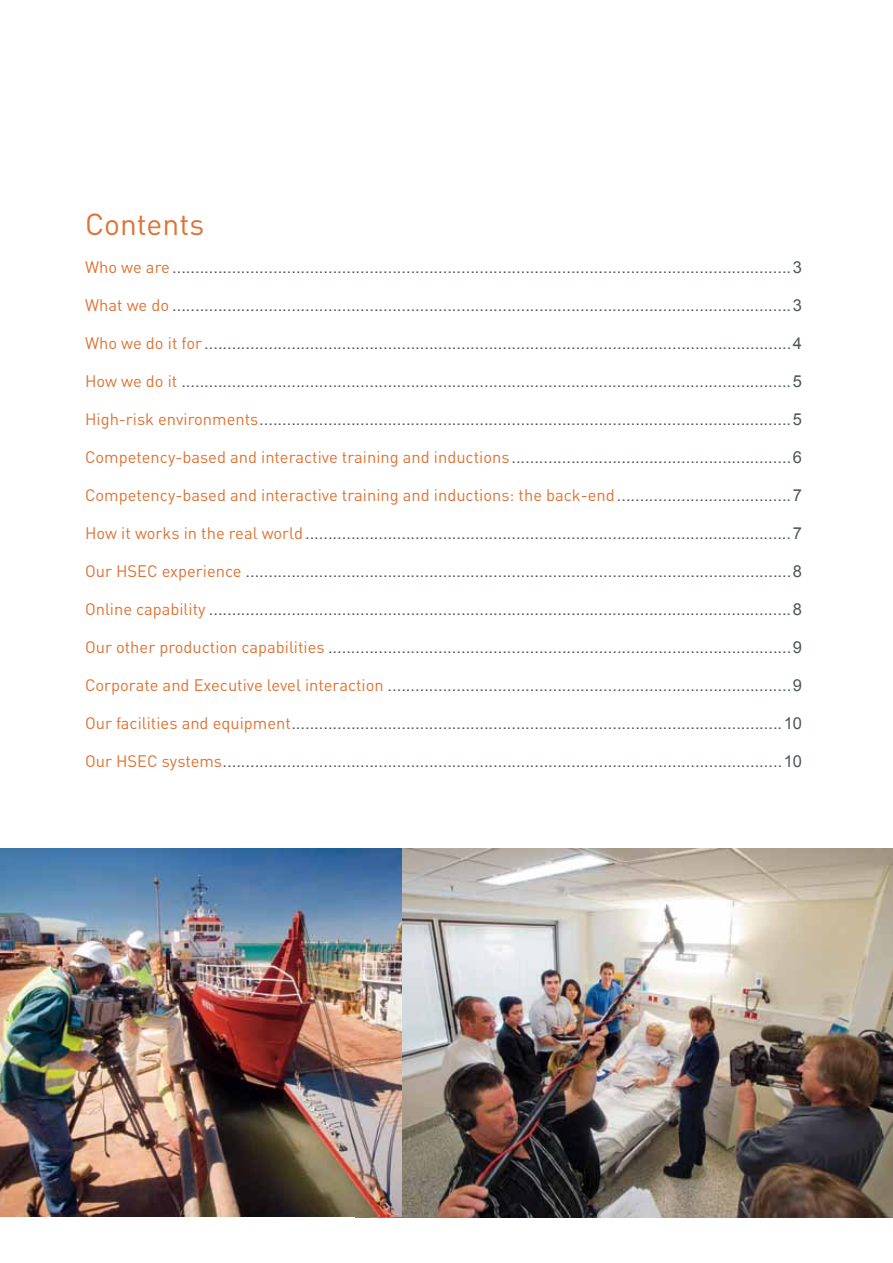
<style>
.page{position:relative;width:893px;height:1263px;background:#fff}
.page>*{position:absolute;margin:0;border:0;box-sizing:border-box;transform-origin:0 0}
.t1{font:30px "DIN";color:#de7335}
.t2{font:16.5px "Arial";color:#4d5758}
.t3{font:16.5px "DIN";color:#de7335}
.s1{font-family:"DIN";color:#de7335}
.s2{font-family:"Arial";color:#4d5758}
</style>
<div class="page">
<img style="left:355px;top:848px;width:537px;height:369px">
<img style="left:0;top:848px;width:402px;height:368px">
<h1 class="t1" style="left:85px;top:205px;width:121px">Contents</h1>
<p class="t2" style="left:85px;top:258px;width:718px"><span class="s1">Who we are</span> .......................................................................................................................................3</p>
<p class="t2" style="left:85px;top:296px;width:718px"><span class="s1">What we do</span> .......................................................................................................................................3</p>
<p class="t2" style="left:85px;top:334px;width:718px"><span class="s1">Who we do it for</span> ................................................................................................................................4</p>
<p class="t2" style="left:85px;top:372px;width:718px"><span class="s1">How we do it</span> .....................................................................................................................................5</p>
<p class="t2" style="left:85px;top:410px;width:718px"><span class="s1">High-risk environments</span>....................................................................................................................5</p>
<p class="t2" style="left:85px;top:448px;width:718px"><span class="s1">Competency-based and interactive training and inductions</span>.............................................................6</p>
<p class="t3" style="left:85px;top:485px;width:718px">Competency-based and interactive training and inductions: the back-end<span class="s2">......................................7</span></p>
<p class="t2" style="left:85px;top:524px;width:718px"><span class="s1">How it works in the real world</span>..........................................................................................................7</p>
<p class="t2" style="left:85px;top:562px;width:718px"><span class="s1">Our HSEC experience</span> .......................................................................................................................8</p>
<p class="t2" style="left:85px;top:600px;width:718px"><span class="s1">Online capability</span> ...............................................................................................................................8</p>
<p class="t2" style="left:85px;top:638px;width:718px"><span class="s1">Our other production capabilities</span> .....................................................................................................9</p>
<p class="t2" style="left:85px;top:676px;width:718px"><span class="s1">Corporate and Executive level interaction</span> ........................................................................................9</p>
<p class="t2" style="left:85px;top:714px;width:718px"><span class="s1">Our facilities and equipment</span>...........................................................................................................10</p>
<p class="t2" style="left:85px;top:752px;width:718px"><span class="s1">Our HSEC systems</span>..........................................................................................................................10</p>
</div>
